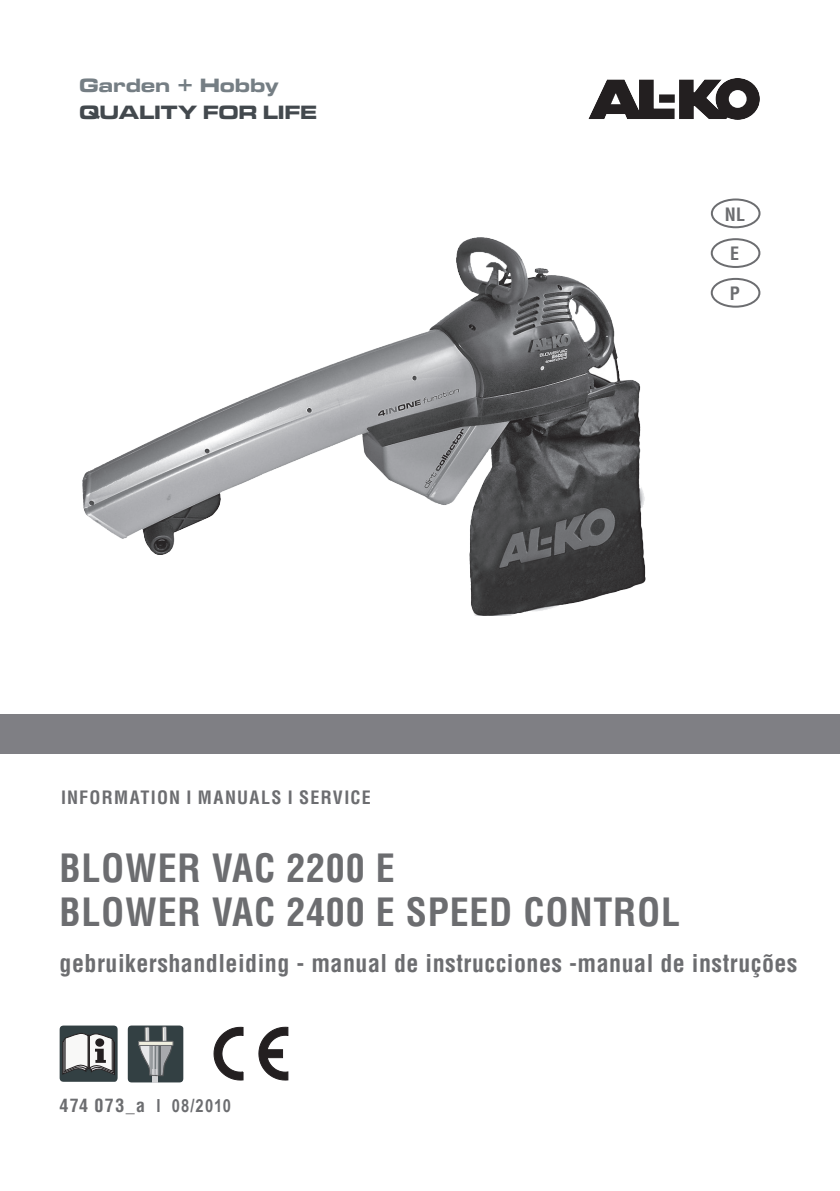
<style>
.page{position:relative;width:840px;height:1191px;background:#fff}
.page>*{position:absolute;margin:0;border:0;box-sizing:border-box;transform-origin:0 0}
.t1{font:700 condensed 38px/43.6px "Helvetica LT";letter-spacing:.02em;color:#6c6d70}
.t2{font:700 condensed 24px "Helvetica LT";letter-spacing:.02em;color:#6c6d70}
.t3{font:700 expanded 20px "Microgramma LT";letter-spacing:.025em;color:#43494e}
.t4{font:700 expanded 20px "Microgramma LT";letter-spacing:.025em;color:#757e84}
.t5{font:700 condensed 18px "Helvetica LT";letter-spacing:.075em;color:#6c6d70}
.s1{font-family:"Arial Narrow";font-stretch:normal}
</style>
<div class="page">
<svg style="left:588px;top:78px;width:171px;height:42px"></svg>
<svg style="left:60px;top:1025px;width:57px;height:56px"></svg>
<div style="left:95px;top:1038px;width:9px;height:8px;background:#231f20;border-radius:50%"></div>
<svg style="left:214px;top:1027px;width:74px;height:53px"></svg>
<div style="left:0;top:714px;width:839px;height:40px;background:#7f7f84"></div>
<div style="left:710px;top:238px;width:50px;height:30px;border:2px solid #6c6d70;border-radius:50%"></div>
<div style="left:710px;top:198px;width:50px;height:30px;border:2px solid #6c6d70;border-radius:50%"></div>
<div style="left:710px;top:278px;width:50px;height:30px;border:2px solid #6c6d70;border-radius:50%"></div>
<img style="left:83px;top:238px;width:562px;height:378px">
<svg style="left:128px;top:1025px;width:55px;height:57px;background:#565f62"></svg>
<div style="left:138px;top:1041px;width:35px;height:4px;border:1px solid #6c6d70"></div>
<p class="t4" style="left:79px;top:72px;width:200px">Garden + Hobby</p>
<p class="t3" style="left:79px;top:99px;width:238px">QUALITY FOR LIFE</p>
<p class="t5" style="left:61px;top:786px;width:311px">INFORMATION I MANUALS I SERVICE</p>
<p class="t5" style="left:724px;top:203px;width:11px">NL</p>
<p class="t5" style="left:729px;top:242px;width:9px">E</p>
<p class="t5" style="left:729px;top:282px;width:10px">P</p>
<h1 class="t1" style="left:60px;top:846px;width:621px">BLOWER VAC 2200 E<br>BLOWER VAC 2400 E SPEED CONTROL</h1>
<p class="t2" style="left:60px;top:947px;width:739px">GEBRUIKERSHANDLEIDING - MANUAL DE INSTRUCCIONES -MANUAL DE INSTRUÇÕES</p>
<p class="t5" style="left:60px;top:1093px;width:173px">474 073_A <span class="s1">I 08/2010</span></p>
</div>
